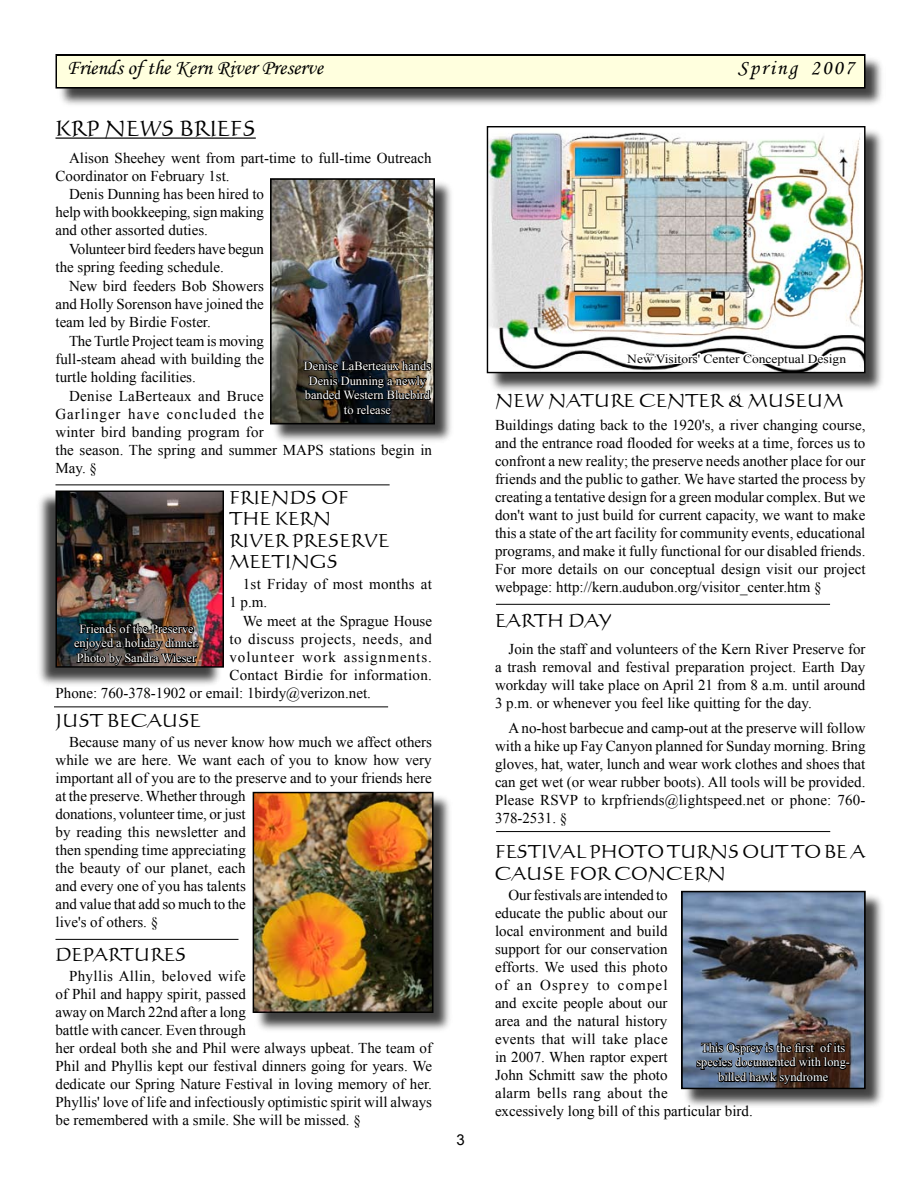
<style>
.page{position:relative;width:918px;height:1188px;background:#fff}
.page>*{position:absolute;margin:0;border:0;box-sizing:border-box;transform-origin:0 0}
.t1{font:21px "Monotype Corsiva";color:#000}
.t2{font:21px "Calligraphic 421 BT Roman B";color:#000}
.t3{font:21px "Monotype Corsiva";letter-spacing:.105em;color:#000}
.t4{font:18px/21.6px "Calligraphic 421 BT Roman B";color:#000}
.t5{font:15px/18px "Times New Roman";color:#000}
.t6{font:15px/18px "Times New Roman";letter-spacing:.02em;color:#000}
.t7{font:15px "Times New Roman";letter-spacing:.03em;color:#000}
.t8{font:15px "Times New Roman";letter-spacing:.065em;color:#000}
.t9{font:15px "Times New Roman";letter-spacing:.07em;color:#000}
.t10{font:15px "Times New Roman";letter-spacing:.025em;color:#000}
.t11{font:15px "Arial";color:#000}
.t12{font:12.3px/14.9px "Times New Roman";color:#fff;text-align:center}
.t13{font:12.3px "Times New Roman";color:#000;scale:1.09 1}
</style>
<div class="page">
<hr style="left:56px;top:137px;width:200px;height:2px;background:#000">
<div style="left:254px;top:793px;width:199px;height:240px;background:#000;opacity:.75"></div>
<img style="left:256px;top:795px;width:175px;height:215px">
<div style="left:253px;top:792px;width:181px;height:221px;border:2px solid #000"></div>
<div style="left:57px;top:56px;width:829px;height:53px;background:#000;opacity:.75"></div>
<div style="left:56px;top:55px;width:809px;height:33px;background:#ffffde"></div>
<div style="left:56px;top:54px;width:810px;height:35px;border:2px solid #000"></div>
<div style="left:271px;top:180px;width:184px;height:265px;background:#000;opacity:.75"></div>
<img style="left:273px;top:181px;width:159px;height:241px">
<div style="left:270px;top:178px;width:165px;height:247px;border:2px solid #000"></div>
<img style="left:303px;top:359px;width:130px;height:58px">
<hr style="left:56px;top:484px;width:334px;height:1px;background:#000">
<hr style="left:496px;top:604px;width:334px;height:1px;background:#000">
<hr style="left:54px;top:706px;width:334px;height:1px;background:#000">
<hr style="left:56px;top:939px;width:182px;height:1px;background:#000">
<div style="left:36px;top:492px;width:187px;height:196px;background:#000;opacity:.75"></div>
<img style="left:58px;top:493px;width:164px;height:173px">
<div style="left:56px;top:491px;width:168px;height:177px;border:1px solid #000"></div>
<div style="left:488px;top:128px;width:398px;height:265px;background:#000;opacity:.75"></div>
<img style="left:489px;top:128px;width:374px;height:243px">
<div style="left:487px;top:126px;width:378px;height:247px;border:1px solid #000"></div>
<svg style="left:624px;top:343px;width:225px;height:26px"></svg>
<img style="left:73px;top:622px;width:127px;height:45px">
<hr style="left:496px;top:831px;width:334px;height:1px;background:#000">
<div style="left:683px;top:892px;width:203px;height:216px;background:#000;opacity:.75"></div>
<div style="left:681px;top:891px;width:185px;height:198px;border:2px solid #000"></div>
<img style="left:682px;top:892px;width:183px;height:196px">
<h1 class="t1" style="left:67px;top:55px;width:258px">Friends of the Kern River Preserve</h1>
<h1 class="t3" style="left:738px;top:55px;width:118px">Spring 2007</h1>
<h1 class="t2" style="left:56px;top:115px;width:199px">KRP NEWS BRIEFS</h1>
<p class="t5" style="left:69px;top:149px;width:364px">Alison Sheehey went from part-time to full-time Outreach</p>
<p class="t5" style="left:56px;top:167px;width:176px">Coordinator on February 1st.</p>
<p class="t5" style="left:69px;top:185px;width:197px">Denis Dunning has been hired to</p>
<p class="t5" style="left:56px;top:203px;width:210px">help with bookkeeping, sign making</p>
<p class="t5" style="left:56px;top:221px;width:154px">and other assorted duties.</p>
<p class="t5" style="left:69px;top:240px;width:197px">Volunteer bird feeders have begun</p>
<p class="t5" style="left:56px;top:258px;width:170px">the spring feeding schedule.</p>
<p class="t5" style="left:69px;top:277px;width:196px">New bird feeders Bob Showers</p>
<p class="t5" style="left:56px;top:295px;width:210px">and Holly Sorenson have joined the</p>
<p class="t5" style="left:56px;top:313px;width:157px">team led by Birdie Foster.</p>
<p class="t5" style="left:69px;top:332px;width:197px">The Turtle Project team is moving</p>
<p class="t5" style="left:56px;top:350px;width:210px">full-steam ahead with building the</p>
<p class="t5" style="left:56px;top:368px;width:142px">turtle holding facilities.</p>
<p class="t10" style="left:69px;top:386px;width:196px">Denise LaBerteaux and Bruce</p>
<p class="t8" style="left:56px;top:404px;width:210px">Garlinger have concluded the</p>
<p class="t5" style="left:56px;top:423px;width:210px">winter bird banding program for</p>
<p class="t5" style="left:56px;top:441px;width:378px">the season. The spring and summer MAPS stations begin in</p>
<p class="t5" style="left:56px;top:459px;width:43px">May. §</p>
<p class="t4" style="left:229px;top:486px;width:162px">FRIENDS OF<br>TH E KERN<br>RIVER PRESERVE<br>MEETINGS</p>
<p class="t6" style="left:229px;top:574px;width:204px;text-indent:14px">1st Friday of most months at<br>1 p.m.</p>
<p class="t5" style="left:243px;top:611px;width:191px">We meet at the Sprague House</p>
<p class="t7" style="left:229px;top:629px;width:204px">to discuss projects, needs, and</p>
<p class="t9" style="left:229px;top:647px;width:204px">volunteer work assignments.</p>
<p class="t6" style="left:229px;top:665px;width:204px">Contact Birdie for information.</p>
<p class="t5" style="left:56px;top:683px;width:317px">Phone: 760-378-1902 or email: 1birdy@verizon.net.</p>
<p class="t4" style="left:56px;top:709px;width:147px">JUST BECAUSE</p>
<p class="t5" style="left:56px;top:733px;width:378px;text-indent:14px">Because many of us never know how much we affect others while we are here. We want each of you to know how very important all of you are to the preserve and to your friends here at the preserve. Whether through<br>donations, volunteer time, or just<br>by reading this newsletter and<br>then spending time appreciating<br>the beauty of our planet, each<br>and every one of you has talents<br>and value that add so much to the<br>live's of others. §</p>
<p class="t4" style="left:56px;top:943px;width:130px">DEPARTURES</p>
<p class="t5" style="left:56px;top:967px;width:378px;text-indent:14px">Phyllis Allin, beloved wife<br>of Phil and happy spirit, passed<br>away on March 22nd after a long<br>battle with cancer. Even through<br>her ordeal both she and Phil were always upbeat. The team of Phil and Phyllis kept our festival dinners going for years. We dedicate our Spring Nature Festival in loving memory of her.<br>Phyllis' love of life and infectiously optimistic spirit will always be remembered with a smile. She will be missed. §</p>
<p class="t12" style="left:304px;top:358px;width:129px">Denise LaBerteaux hands<br>Denis Dunning a newly banded Western Bluebird to release</p>
<p class="t12" style="left:74px;top:621px;width:127px">Friends of the Preserve enjoyed a holiday dinner.<br>Photo by Sandra Wieser</p>
<p class="t11" style="left:456px;top:1130px;width:10px">3</p>
<p class="t13" style="left:627px;top:350px;width:202px">New Visitors' Center Conceptual Design</p>
<p class="t4" style="left:495px;top:389px;width:350px">NEW NATURE CENTER &amp; MUSEUM</p>
<p class="t5" style="left:495px;top:415px;width:372px;text-align:justify">Buildings dating back to the 1920's, a river changing course, and the entrance road flooded for weeks at a time, forces us to confront a new reality; the preserve needs another place for our friends and the public to gather. We have started the process by creating a tentative design for a green modular complex. But we don't want to just build for current capacity, we want to make this a state of the art facility for community events, educational programs, and make it fully functional for our disabled friends.<br>For more details on our conceptual design visit our project webpage: http://kern.audubon.org/visitor_center.htm §</p>
<p class="t4" style="left:495px;top:609px;width:119px">EARTH DAY</p>
<p class="t5" style="left:495px;top:639px;width:372px;text-align:justify;text-indent:14px">Join the staff and volunteers of the Kern River Preserve for a trash removal and festival preparation project. Earth Day workday will take place on April 21 from 8 a.m. until around 3 p.m. or whenever you feel like quitting for the day.</p>
<p class="t5" style="left:495px;top:719px;width:372px;text-align:justify;text-indent:14px">A no-host barbecue and camp-out at the preserve will follow with a hike up Fay Canyon planned for Sunday morning. Bring gloves, hat, water, lunch and wear work clothes and shoes that can get wet (or wear rubber boots). All tools will be provided.<br>Please RSVP to krpfriends@lightspeed.net or phone: 760- 378-2531. §</p>
<p class="t4" style="left:495px;top:841px;width:372px">FESTIVAL PH OTO TURNS OUT TO BE A<br>CAUSE FOR CONCERN</p>
<p class="t5" style="left:495px;top:886px;width:259px;text-indent:14px">Our festivals are intended to<br>educate the public about our<br>local environment and build<br>support for our conservation<br>efforts. We used this photo<br>of an Osprey to compel<br>and excite people about our<br>area and the natural history<br>events that will take place<br>in 2007. When raptor expert<br>John Schmitt saw the photo<br>alarm bells rang about the<br>excessively long bill of this particular bird.</p>
<p class="t12" style="left:696px;top:1040px;width:155px">This Osprey is the first of its species documented with long&shy;billed hawk syndrome</p>
</div>
